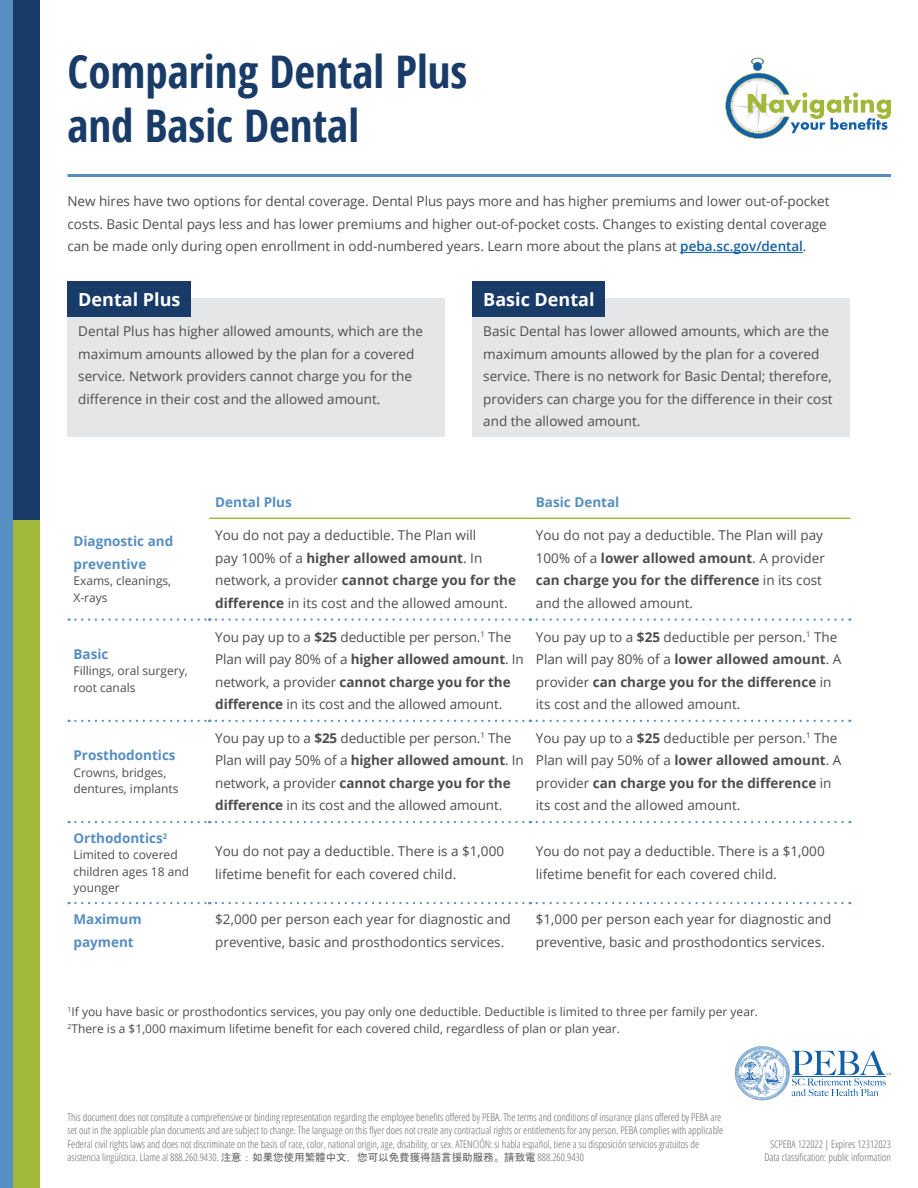
<style>
.page{position:relative;width:918px;height:1188px;background:#fff}
.page>*{position:absolute;margin:0;border:0;box-sizing:border-box;transform-origin:0 0}
.t1{font:700 condensed 45px/54px "Open Sans";color:#183b67}
.t2{font:700 18px "Open Sans";color:#fff}
.t3{font:13.5px/22.5px "Open Sans";color:#4d4d4f}
.t4{font:700 13.5px/22.5px "Open Sans";color:#568ec1}
.t5{font:12px/16.5px "Open Sans";color:#4d4d4f}
.t6{font:300 condensed 10.5px/13.5px "Open Sans";color:#636466}
.s1{font-weight:600;color:#1260a8}
.s2{font-weight:700}
.s3{font-family:"MS Gothic";font-weight:400;font-stretch:normal}
</style>
<div class="page">
<svg style="left:725px;top:58px;width:166px;height:81px"></svg>
<hr style="left:68px;top:174px;width:823px;height:3px;background:#568ec1">
<div style="left:0;top:0;width:14px;height:1188px;background:#568ec1"></div>
<div style="left:14px;top:0;width:26px;height:520px;background:#183b67"></div>
<div style="left:14px;top:520px;width:26px;height:668px;background:#a0b93b"></div>
<svg style="left:735px;top:1046px;width:156px;height:54px"></svg>
<hr style="left:680px;top:252px;width:123px;height:1px;background:#1260a8">
<div style="left:68px;top:299px;width:378px;height:138px;background:#e5e6e7"></div>
<div style="left:68px;top:281px;width:123px;height:35px;background:#183b67"></div>
<div style="left:472px;top:299px;width:378px;height:138px;background:#e5e6e7"></div>
<div style="left:472px;top:281px;width:133px;height:35px;background:#183b67"></div>
<svg style="left:69px;top:618px;width:141px;height:3px"></svg>
<svg style="left:216px;top:618px;width:315px;height:3px"></svg>
<svg style="left:537px;top:618px;width:313px;height:3px"></svg>
<svg style="left:69px;top:720px;width:141px;height:2px"></svg>
<svg style="left:216px;top:720px;width:315px;height:2px"></svg>
<svg style="left:537px;top:720px;width:313px;height:2px"></svg>
<svg style="left:69px;top:821px;width:141px;height:2px"></svg>
<svg style="left:216px;top:821px;width:315px;height:2px"></svg>
<svg style="left:537px;top:821px;width:313px;height:2px"></svg>
<svg style="left:69px;top:902px;width:141px;height:2px"></svg>
<svg style="left:216px;top:902px;width:315px;height:2px"></svg>
<svg style="left:537px;top:902px;width:313px;height:2px"></svg>
<hr style="left:209px;top:518px;width:321px;height:1px;background:#a0b93b">
<hr style="left:530px;top:518px;width:321px;height:1px;background:#a0b93b">
<h1 class="t1" style="left:68px;top:44px;width:401px">Comparing Dental Plus and Basic Dental</h1>
<p class="t3" style="left:68px;top:190px;width:764px">New hires have two options for dental coverage. Dental Plus pays more and has higher premiums and lower out-of-pocket costs. Basic Dental pays less and has lower premiums and higher out-of-pocket costs. Changes to existing dental coverage can be made only during open enrollment in odd-numbered years. Learn more about the plans at <span class="s1">peba.sc.gov/dental</span>.</p>
<h2 class="t2" style="left:78px;top:286px;width:104px">Dental Plus</h2>
<p class="t3" style="left:78px;top:320px;width:346px">Dental Plus has higher allowed amounts, which are the maximum amounts allowed by the plan for a covered service. Network providers cannot charge you for the difference in their cost and the allowed amount.</p>
<h2 class="t2" style="left:483px;top:286px;width:113px">Basic Dental</h2>
<p class="t3" style="left:483px;top:320px;width:351px">Basic Dental has lower allowed amounts, which are the maximum amounts allowed by the plan for a covered service. There is no network for Basic Dental; therefore, providers can charge you for the difference in their cost and the allowed amount.</p>
<p class="t4" style="left:74px;top:530px;width:101px">Diagnostic and preventive</p>
<p class="t5" style="left:74px;top:572px;width:99px">Exams, cleanings,<br>X-rays</p>
<p class="t4" style="left:74px;top:642px;width:36px">Basic</p>
<p class="t5" style="left:74px;top:662px;width:116px">Fillings, oral surgery, root canals</p>
<p class="t4" style="left:74px;top:744px;width:104px">Prosthodontics</p>
<p class="t5" style="left:74px;top:764px;width:107px">Crowns, bridges, dentures, implants</p>
<p class="t4" style="left:215px;top:490px;width:78px">Dental Plus</p>
<p class="t4" style="left:536px;top:490px;width:85px">Basic Dental</p>
<p class="t3" style="left:215px;top:524px;width:302px">You do not pay a deductible. The Plan will<br>pay 100% of a <span class="s2">higher allowed amount</span>. In network, a provider <span class="s2">cannot charge you for the difference</span> in its cost and the allowed amount.</p>
<p class="t3" style="left:536px;top:524px;width:291px">You do not pay a deductible. The Plan will pay 100% of a <span class="s2">lower allowed amount</span>. A provider <span class="s2">can charge you for the difference</span> in its cost and the allowed amount.</p>
<p class="t3" style="left:215px;top:625px;width:310px">You pay up to a <span class="s2">$25</span> deductible per person.<sup>1</sup> The Plan will pay 80% of a <span class="s2">higher allowed amount</span>. In network, a provider <span class="s2">cannot charge you for the difference</span> in its cost and the allowed amount.</p>
<p class="t3" style="left:536px;top:625px;width:307px">You pay up to a <span class="s2">$25</span> deductible per person.<sup>1</sup> The Plan will pay 80% of a <span class="s2">lower allowed amount</span>. A provider <span class="s2">can charge you for the difference</span> in its cost and the allowed amount.</p>
<p class="t3" style="left:215px;top:726px;width:310px">You pay up to a <span class="s2">$25</span> deductible per person.<sup>1</sup> The Plan will pay 50% of a <span class="s2">higher allowed amount</span>. In network, a provider <span class="s2">cannot charge you for the difference</span> in its cost and the allowed amount.</p>
<p class="t3" style="left:536px;top:726px;width:307px">You pay up to a <span class="s2">$25</span> deductible per person.<sup>1</sup> The Plan will pay 50% of a <span class="s2">lower allowed amount</span>. A provider <span class="s2">can charge you for the difference</span> in its cost and the allowed amount.</p>
<p class="t4" style="left:74px;top:827px;width:95px">Orthodontics<sup>2</sup></p>
<p class="t5" style="left:74px;top:847px;width:117px">Limited to covered children ages 18 and younger</p>
<p class="t3" style="left:215px;top:840px;width:290px">You do not pay a deductible. There is a $1,000 lifetime benefit for each covered child.</p>
<p class="t3" style="left:536px;top:840px;width:290px">You do not pay a deductible. There is a $1,000 lifetime benefit for each covered child.</p>
<p class="t4" style="left:74px;top:908px;width:70px">Maximum payment</p>
<p class="t3" style="left:215px;top:908px;width:297px">$2,000 per person each year for diagnostic and preventive, basic and prosthodontics services.</p>
<p class="t3" style="left:536px;top:908px;width:297px">$1,000 per person each year for diagnostic and preventive, basic and prosthodontics services.</p>
<p class="t5" style="left:68px;top:1003px;width:692px"><sup>1</sup>If you have basic or prosthodontics services, you pay only one deductible. Deductible is limited to three per family per year.<br><sup>2</sup>There is a $1,000 maximum lifetime benefit for each covered child, regardless of plan or plan year.</p>
<p class="t6" style="left:68px;top:1110px;width:657px">This document does not constitute a comprehensive or binding representation regarding the employee benefits offered by PEBA. The terms and conditions of insurance plans offered by PEBA are set out in the applicable plan documents and are subject to change. The language on this flyer does not create any contractual rights or entitlements for any person. PEBA complies with applicable Federal civil rights laws and does not discriminate on the basis of race, color, national origin, age, disability, or sex. ATENCIÓN: si habla español, tiene a su disposición servicios gratuitos de asistencia lingüística. Llame al 888.260.9430. <span class="s3">注意：如果您使用繁體中文，您可以免費獲得語言援助服務。請致電</span> 888.260.9430</p>
<p class="t6" style="left:764px;top:1137px;width:128px;text-align:center">SCPEBA 122022 | Expires 12312023<br>Data classification: public information</p>
</div>
